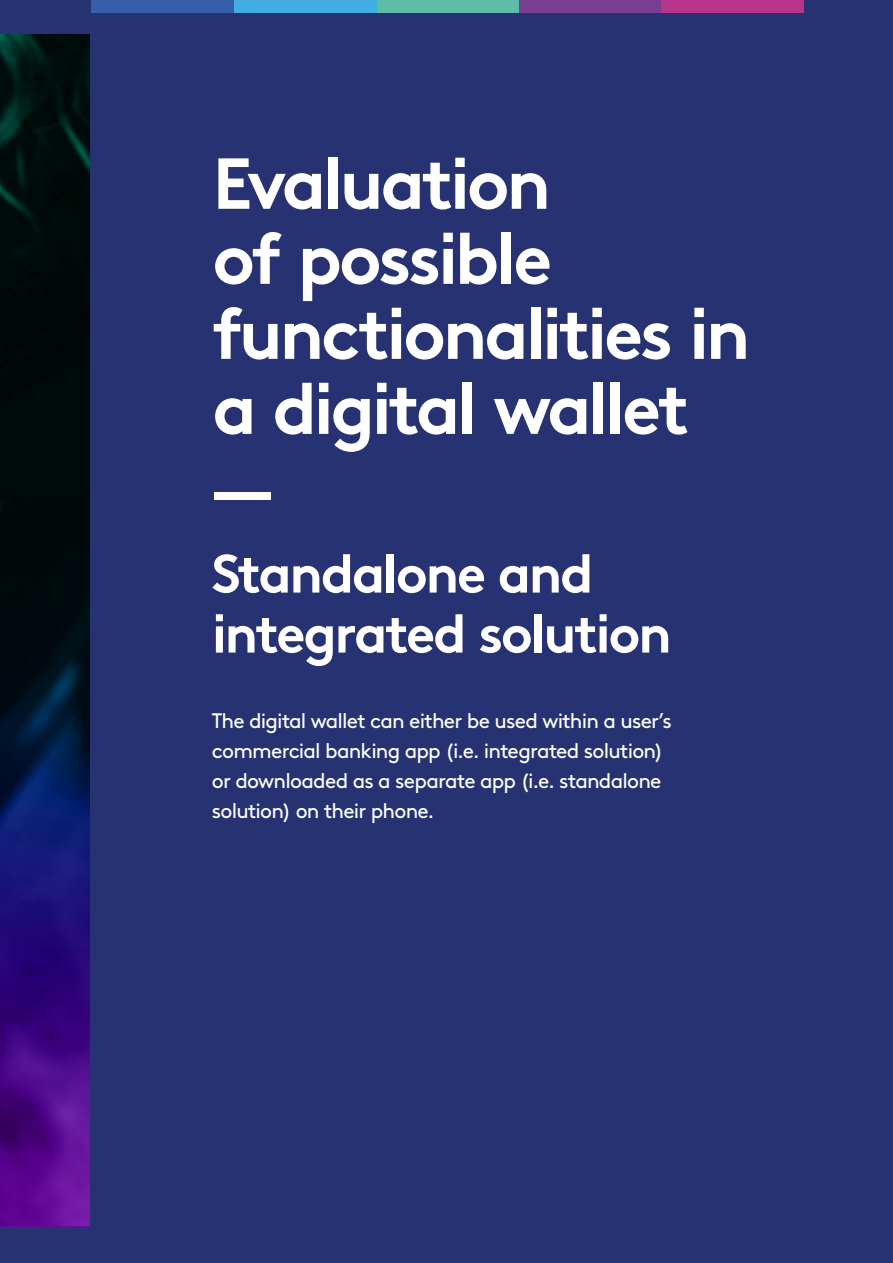
<style>
.page{position:relative;width:893px;height:1263px;background:#273272}
.page>*{position:absolute;margin:0;border:0;box-sizing:border-box;transform-origin:0 0}
.t1{font:700 72px/75px "Kantar Brown";letter-spacing:-.045em;color:#fff}
.t2{font:700 54px/60px "Kantar Brown";letter-spacing:-.04em;color:#fff}
.t3{font:21px/30px "Kantar Brown";letter-spacing:-.04em;color:#fff}
</style>
<div class="page">
<svg style="left:0;top:34px;width:90px;height:1192px;background:#130d3a"></svg>
<div style="left:91px;top:0;width:143px;height:13px;background:#355faa"></div>
<div style="left:377px;top:0;width:142px;height:13px;background:#5ebca8"></div>
<div style="left:234px;top:0;width:143px;height:13px;background:#42aee3"></div>
<div style="left:519px;top:0;width:143px;height:13px;background:#783f91"></div>
<div style="left:661px;top:0;width:143px;height:13px;background:#b9348b"></div>
<h1 class="t1" style="left:213px;top:139px;width:539px">Evaluation<br>of possible functionalities in a digital wallet</h1>
<h1 class="t1" style="left:213px;top:445px;width:61px">—</h1>
<h2 class="t2" style="left:212px;top:538px;width:461px">Standalone and integrated solution</h2>
<p class="t3" style="left:212px;top:703px;width:461px">The digital wallet can either be used within a user’s commercial banking app (i.e. integrated solution) or downloaded as a separate app (i.e. standalone solution) on their phone.</p>
</div>
